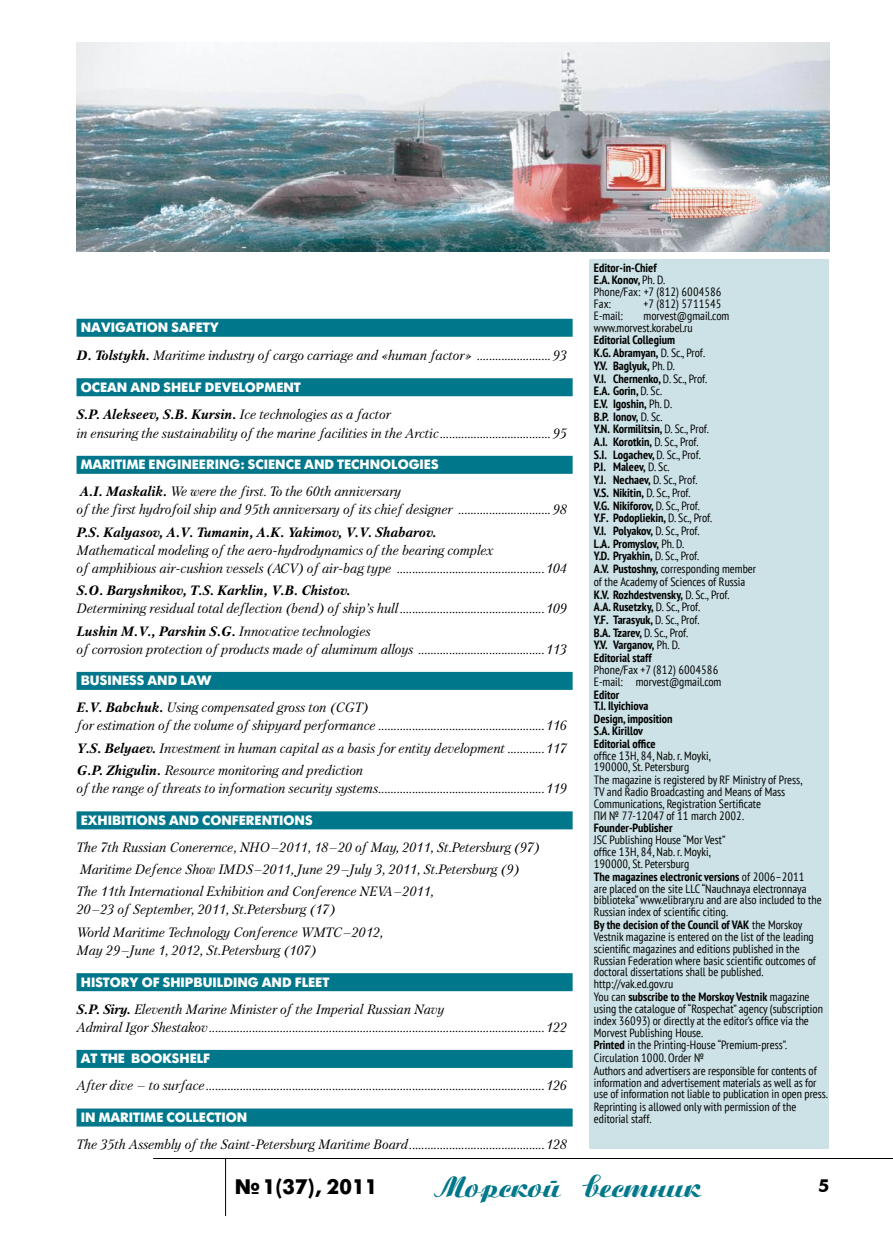
<style>
.page{position:relative;width:893px;height:1234px;background:#fff}
.page>*{position:absolute;margin:0;border:0;box-sizing:border-box;transform-origin:0 0}
.t1{font:25.5px "Boyarsky C";letter-spacing:-.05em;color:#00778a}
.t2{font:700 21px "Futuris C";color:#000}
.t3{font:italic 13.5px/18px "Petersburg C";color:#000}
.t4{font:700 13.5px "Futuris C";color:#fff}
.t5{font:italic 700 13.5px "Petersburg C";color:#000}
.t6{font:condensed 12px/12.1px "PT Sans";color:#000}
.t7{font:700 condensed 12px/12.8px "PT Sans";color:#000}
.s1{font-weight:700}
.s2{font-weight:400}
</style>
<div class="page">
<hr style="left:153px;top:1157px;width:740px;height:1px;background:#000">
<hr style="left:225px;top:1158px;width:1px;height:57px;background:#000">
<div style="left:590px;top:259px;width:239px;height:889px;background:#cce2e6"></div>
<div style="left:77px;top:319px;width:496px;height:18px;background:#00778a"></div>
<div style="left:77px;top:378px;width:496px;height:18px;background:#00778a"></div>
<div style="left:77px;top:455px;width:496px;height:18px;background:#00778a"></div>
<div style="left:77px;top:671px;width:496px;height:18px;background:#00778a"></div>
<div style="left:77px;top:811px;width:496px;height:18px;background:#00778a"></div>
<div style="left:77px;top:972px;width:496px;height:18px;background:#00778a"></div>
<div style="left:77px;top:1049px;width:496px;height:18px;background:#00778a"></div>
<div style="left:77px;top:1108px;width:496px;height:18px;background:#00778a"></div>
<img style="left:77px;top:43px;width:752px;height:208px">
<p class="t4" style="left:81px;top:320px;width:39px">NAVIGATIONSA</p>
<p class="t4" style="left:189px;top:320px;width:16px">FETY</p>
<p class="t3" style="left:77px;top:346px;width:492px"><span class="s1">D. Tolstykh.</span> Maritime industry of cargo carriage and «human factor» ........................ 93</p>
<p class="t4" style="left:81px;top:379px;width:222px">OCEAN AND SHELF DEVELOPMENT</p>
<p class="t3" style="left:77px;top:405px;width:492px"><span class="s1">S.P. Alekseev, S.B. Kursin.</span> Ice technologies as a factor<br>in ensuring the sustainability of the marine facilities in the Arctic.................................... 95</p>
<p class="t4" style="left:81px;top:457px;width:359px">MARITIME ENGINEERING: SCIENCE AND TECHNOLOGIES</p>
<p class="t3" style="left:77px;top:482px;width:492px"><span class="s1">A.I. Maskalik.</span> We were the first. To the 60th anniversary<br>of the first hydrofoil ship and 95th anniversary of its chief designer .............................. 98</p>
<p class="t5" style="left:77px;top:523px;width:361px">P.S. Kalyasov, A.V. Tumanin, A.K. Yakimov, V.V. Shabarov.</p>
<p class="t3" style="left:77px;top:540px;width:492px">Mathematical modeling of the aero-hydrodynamics of the bearing complex<br>of amphibious air-cushion vessels (ACV) of air-bag type ................................................104</p>
<p class="t5" style="left:77px;top:582px;width:275px">S.O. Baryshnikov, T.S. Karklin, V.B. Chistov.</p>
<p class="t3" style="left:77px;top:597px;width:492px;line-height:22.4px">Determining residual total deflection (bend) of ship’s hull...............................................109<br><span class="s1">Lushin M.V., Parshin S.G.</span> Innovative technologies</p>
<p class="t3" style="left:77px;top:639px;width:492px">of corrosion protection of products made of aluminum alloys .........................................113</p>
<p class="t4" style="left:81px;top:673px;width:132px">BUSINESS AND LAW</p>
<p class="t3" style="left:77px;top:698px;width:492px"><span class="s1">E.V. Babchuk.</span> Using compensated gross ton (CGT)<br>for estimation of the volume of shipyard performance ......................................................116</p>
<p class="t3" style="left:77px;top:736px;width:492px;line-height:22.4px"><span class="s1">Y.S. Belyaev.</span> Investment in human capital as a basis for entity development ............117<br><span class="s1">G.P. Zhigulin.</span> Resource monitoring and prediction</p>
<p class="t3" style="left:77px;top:779px;width:492px">of the range of threats to information security systems......................................................119</p>
<p class="t4" style="left:81px;top:812px;width:26px">EXHIBITIONSANDCON</p>
<p class="t4" style="left:232px;top:812px;width:16px">FERENTIONS</p>
<p class="t3" style="left:77px;top:835px;width:465px;line-height:22.4px">The 7th Russian Conerernce, NHO–2011, 18–20 of May, 2011, St.Petersburg (97)<br>Maritime Defence Show IMDS–2011, June 29–July 3, 2011, St.Petersburg (9)<br>The 11th International Exhibition and Conference NEVA–2011,</p>
<p class="t3" style="left:77px;top:898px;width:308px;line-height:22.4px">20–23 of September, 2011, St.Petersburg (17)<br>World Maritime Technology Conference WMTC–2012,</p>
<p class="t3" style="left:77px;top:940px;width:241px">May 29–June 1, 2012, St.Petersburg (107)</p>
<p class="t4" style="left:81px;top:974px;width:250px">HISTORY OF SHIPBUILDING AND FLEET</p>
<p class="t3" style="left:77px;top:999px;width:492px"><span class="s1">S.P. Siry.</span> Eleventh Marine Minister of the Imperial Russian Navy<br>Admiral Igor Shestakov.............................................................................................................122</p>
<p class="t4" style="left:81px;top:1050px;width:9px">ATTHEBOO</p>
<p class="t4" style="left:162px;top:1050px;width:19px">KSHEL</p>
<p class="t4" style="left:203px;top:1050px;width:8px">F</p>
<p class="t3" style="left:77px;top:1076px;width:492px">After dive – to surface..............................................................................................................126</p>
<p class="t4" style="left:81px;top:1109px;width:9px">INMARITIMECOLLECTION</p>
<p class="t3" style="left:77px;top:1134px;width:492px">The 35th Assembly of the Saint-Petersburg Maritime Board............................................128</p>
<p class="t6" style="left:594px;top:262px;width:129px"><span class="s1">Editor-in-Chief<br>E.A. Konov,</span> Ph. D.<br>Phone/Fax: +7 (812) 6004586<br>Fax:</p>
<p class="t6" style="left:644px;top:297px;width:79px">+7 (812) 5711545</p>
<p class="t6" style="left:594px;top:309px;width:137px;text-indent:50px">morvest@gmail.com www.morvest.korabel.ru</p>
<p class="t7" style="left:594px;top:333px;width:164px">Editorial Collegium<br>K.G. Abramyan, <span class="s2">D. Sc., Prof.<br></span>Y.V. Baglyuk, <span class="s2">Ph. D.<br></span>V.I. Chernenko, <span class="s2">D. Sc., Prof.<br></span>E.A. Gorin, <span class="s2">D. Sc.<br></span>E.V. Igoshin, <span class="s2">Ph. D.<br></span>B.P. Ionov, <span class="s2">D. Sc.<br></span>Y.N. Kormilitsin, <span class="s2">D. Sc., Prof.<br></span>A.I. Korotkin, <span class="s2">D. Sc., Prof.<br></span>S.I. Logachev, <span class="s2">D. Sc., Prof.<br></span>P.I. Maleev, <span class="s2">D. Sc.<br></span>Y.I. Nechaev, <span class="s2">D. Sc., Prof.<br></span>V.S. Nikitin, <span class="s2">D. Sc., Prof.<br></span>V.G. Nikiforov, <span class="s2">D. Sc., Prof.<br></span>Y.F. Podopliekin, <span class="s2">D. Sc., Prof.<br></span>V.I. Polyakov, <span class="s2">D. Sc., Prof.<br></span>L.A. Promyslov, <span class="s2">Ph. D.<br></span>Y.D. Pryakhin, <span class="s2">D. Sc., Prof.<br></span>A.V. Pustoshny, <span class="s2">corresponding member of the Academy of Sciences of Russia<br></span>K.V. Rozhdestvensky, <span class="s2">D. Sc., Prof.<br></span>A.A. Rusetzky, <span class="s2">D. Sc., Prof.<br></span>Y.F. Tarasyuk, <span class="s2">D. Sc., Prof.<br></span>B.A. Tzarev, <span class="s2">D. Sc., Prof.<br></span>Y.V. Varganov, <span class="s2">Ph. D.<br></span>Editorial staff</p>
<p class="t6" style="left:594px;top:663px;width:129px">Phone/Fax +7 (812) 6004586<br>E-mail: morvest@gmail.com</p>
<p class="t7" style="left:594px;top:687px;width:80px;line-height:12.3px">Editor<br>T.I. Ilyichiova<br>Design, imposition<br>S.A. Kirillov<br>Editorial office</p>
<p class="t6" style="left:594px;top:748px;width:210px">office 13H, 84, Nab. r. Moyki,<br>190000, St. Petersburg<br>The magazine is registered by RF Ministry of Press, TV and Radio Broadcasting and Means of Mass Communications, Registration Sertificate<br>ПИ № 77-12047 of 11 march 2002.</p>
<p class="t7" style="left:594px;top:821px;width:80px">Founder-Publisher</p>
<p class="t6" style="left:594px;top:833px;width:235px">JSC Publishing House “Mor Vest”<br>office 13H, 84, Nab. r. Moyki,<br>190000, St. Petersburg<br><span class="s1">The magazines electronic versions</span> of 2006–2011<br>are placed on the site LLC “Nauchnaya electronnaya biblioteka” www.elibrary.ru and are also included to the Russian index of scientific citing.<br><span class="s1">By the decision of the Council of VAK</span> the Morskoy Vestnik magazine is entered on the list of the leading scientific magazines and editions published in the Russian Federation where basic scientific outcomes of doctoral dissertations shall be published. http://vak.ed.gov.ru<br>You can <span class="s1">subscribe to the Morskoy Vestnik</span> magazine using the catalogue of “Rospechat” agency (subscription index 36093) or directly at the editor’s office via the Morvest Publishing House.<br><span class="s1">Printed</span> in the Printing-House “Premium-press”.<br>Circulation 1000. Order №<br>Authors and advertisers are responsible for contents of information and advertisement materials as well as for use of information not liable to publication in open press.<br>Reprinting is allowed only with permission of the editorial staff.</p>
<p class="t6" style="left:594px;top:309px;width:31px">E-mail:</p>
<h2 class="t2" style="left:235px;top:1174px;width:144px">№ 1(37), 2011</h2>
<h1 class="t1" style="left:434px;top:1170px;width:270px">Морской вестник</h1>
</div>
